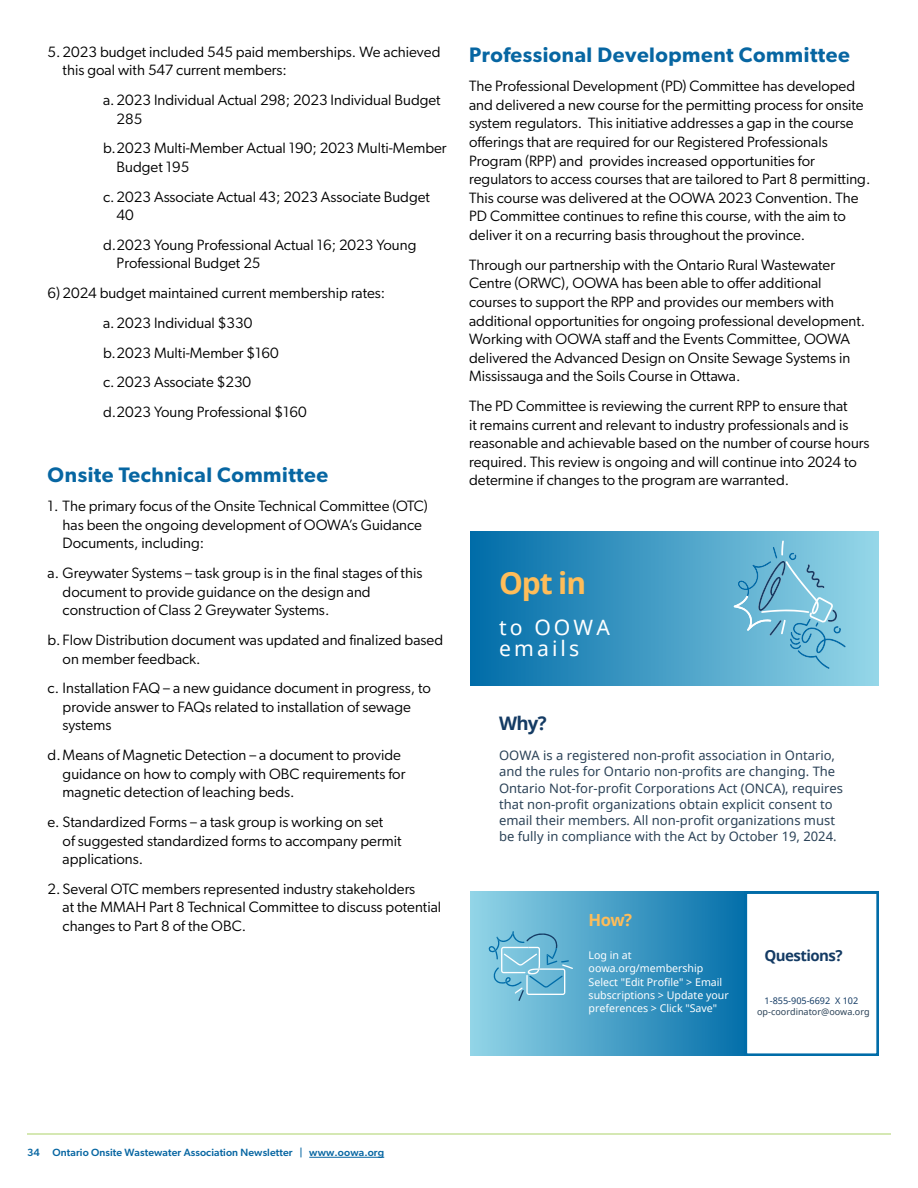
<style>
.page{position:relative;width:918px;height:1188px;background:#fff}
.page>*{position:absolute;margin:0;border:0;box-sizing:border-box;transform-origin:0 0}
.t1{font:700 30px "Noto Sans";color:#ffbd59}
.t2{font:21.15px/21.9px "Noto Sans";letter-spacing:.145em;color:#fff}
.t3{font:600 21px "Gibson";letter-spacing:.025em;color:#0766a2}
.t4{font:700 18.6px "Noto Sans";color:#143b64}
.t5{font:700 16.65px "Noto Sans";color:#ffbd59}
.t6{font:15px/18.6px "Gibson";color:#000}
.t7{font:700 15px "Noto Sans";letter-spacing:-.04em;color:#143b64}
.t8{font:13.05px/16.2px "Noto Sans";color:#2b4257}
.t9{font:10.65px/13.2px "Noto Sans";color:#fff}
.t10{font:500 10.5px "Gibson";letter-spacing:.01em;color:#0766a2}
.t11{font:9px "Noto Sans";color:#2b4257}
.t12{font:9px "Noto Sans";color:#143b64}
</style>
<div class="page">
<hr style="left:27px;top:1134px;width:864px;height:1px;background:#add268">
<hr style="left:309px;top:1157px;width:75px;height:1px;background:#0766a2">
<div style="left:470px;top:531px;width:409px;height:154px;background:linear-gradient(to right,#006ca8,#96d7e9)"></div>
<div style="left:470px;top:892px;width:281px;height:164px;background:linear-gradient(to right,#93d5e7,#006ca8)"></div>
<svg style="left:745px;top:892px;width:134px;height:164px"></svg>
<svg style="left:734px;top:540px;width:112px;height:129px;background:#74bbd7"></svg>
<svg style="left:488px;top:931px;width:84px;height:70px;background:#76bdd8"></svg>
<p class="t6" style="left:63px;top:42px;width:379px;text-indent:-15px">5.2023 budget included 545 paid memberships. We achieved this goal with 547 current members:</p>
<p class="t6" style="left:117px;top:90px;width:326px;text-indent:-13px">a.2023 Individual Actual 298; 2023 Individual Budget<br>285</p>
<p class="t6" style="left:117px;top:139px;width:332px;text-indent:-14px">b.2023 Multi-Member Actual 190; 2023 Multi-Member<br>Budget 195</p>
<p class="t6" style="left:117px;top:187px;width:315px;text-indent:-13px">c.2023 Associate Actual 43; 2023 Associate Budget<br>40</p>
<p class="t6" style="left:117px;top:235px;width:301px;text-indent:-14px">d.2023 Young Professional Actual 16; 2023 Young<br>Professional Budget 25</p>
<p class="t6" style="left:103px;top:278px;width:284px;line-height:29.7px;text-indent:-56px">6) 2024 budget maintained current membership rates: a.2023 Individual $330<br>b.2023 Multi-Member $160<br>c.2023 Associate $230<br>d.2023 Young Professional $160</p>
<h3 class="t3" style="left:48px;top:462px;width:282px">Onsite Technical Committee</h3>
<p class="t6" style="left:63px;top:497px;width:367px;text-indent:-15px">1. The primary focus of the Onsite Technical Committee (OTC) has been the ongoing development of OOWA’s Guidance<br>Documents, including:</p>
<p class="t6" style="left:63px;top:563px;width:361px;text-indent:-15px">a. Greywater Systems – task group is in the final stages of this document to provide guidance on the design and construction of Class 2 Greywater Systems.</p>
<p class="t6" style="left:63px;top:630px;width:382px;text-indent:-15px">b. Flow Distribution document was updated and finalized based on member feedback.</p>
<p class="t6" style="left:63px;top:679px;width:370px;text-indent:-15px">c. Installation FAQ – a new guidance document in progress, to provide answer to FAQs related to installation of sewage systems</p>
<p class="t6" style="left:63px;top:745px;width:344px;text-indent:-15px">d.Means of Magnetic Detection – a document to provide guidance on how to comply with OBC requirements for magnetic detection of leaching beds.</p>
<p class="t6" style="left:63px;top:812px;width:340px;text-indent:-15px">e. Standardized Forms – a task group is working on set<br>of suggested standardized forms to accompany permit applications.</p>
<p class="t6" style="left:63px;top:879px;width:380px;text-indent:-15px">2. Several OTC members represented industry stakeholders<br>at the MMAH Part 8 Technical Committee to discuss potential changes to Part 8 of the OBC.</p>
<h3 class="t3" style="left:469px;top:42px;width:382px">Professional Development Committee</h3>
<p class="t6" style="left:469px;top:77px;width:403px">The Professional Development (PD) Committee has developed and delivered a new course for the permitting process for onsite system regulators. This initiative addresses a gap in the course offerings that are required for our Registered Professionals Program (RPP) and provides increased opportunities for regulators to access courses that are tailored to Part 8 permitting.<br>This course was delivered at the OOWA 2023 Convention. The PD Committee continues to refine this course, with the aim to deliver it on a recurring basis throughout the province.</p>
<p class="t6" style="left:469px;top:255px;width:398px">Through our partnership with the Ontario Rural Wastewater Centre (ORWC), OOWA has been able to offer additional courses to support the RPP and provides our members with additional opportunities for ongoing professional development.<br>Working with OOWA staff and the Events Committee, OOWA delivered the Advanced Design on Onsite Sewage Systems in Mississauga and the Soils Course in Ottawa.</p>
<p class="t6" style="left:469px;top:396px;width:402px">The PD Committee is reviewing the current RPP to ensure that<br>it remains current and relevant to industry professionals and is reasonable and achievable based on the number of course hours required. This review is ongoing and will continue into 2024 to determine if changes to the program are warranted.</p>
<h1 class="t1" style="left:499px;top:562px;width:88px">Opt in</h1>
<h2 class="t2" style="left:499px;top:615px;width:112px">to OOWA emails</h2>
<p class="t4" style="left:499px;top:710px;width:49px">Why?</p>
<p class="t8" style="left:499px;top:747px;width:346px">OOWA is a registered non-profit association in Ontario, and the rules for Ontario non-profits are changing. The Ontario Not-for-profit Corporations Act (ONCA), requires that non-profit organizations obtain explicit consent to email their members. All non-profit organizations must be fully in compliance with the Act by October 19, 2024.</p>
<p class="t5" style="left:589px;top:908px;width:45px">How?</p>
<p class="t9" style="left:589px;top:948px;width:142px">Log in at oowa.org/membership<br>Select "Edit Profile" &gt; Email subscriptions &gt; Update your preferences &gt; Click "Save"</p>
<p class="t7" style="left:765px;top:945px;width:79px">Questions?</p>
<p class="t12" style="left:765px;top:995px;width:95px">1-855-905-6692 X 102</p>
<p class="t11" style="left:757px;top:1006px;width:114px">op-coordinator@oowa.org</p>
<p class="t10" style="left:27px;top:1146px;width:359px">34 Ontario Onsite Wastewater Association Newsletter | www.oowa.org</p>
</div>
